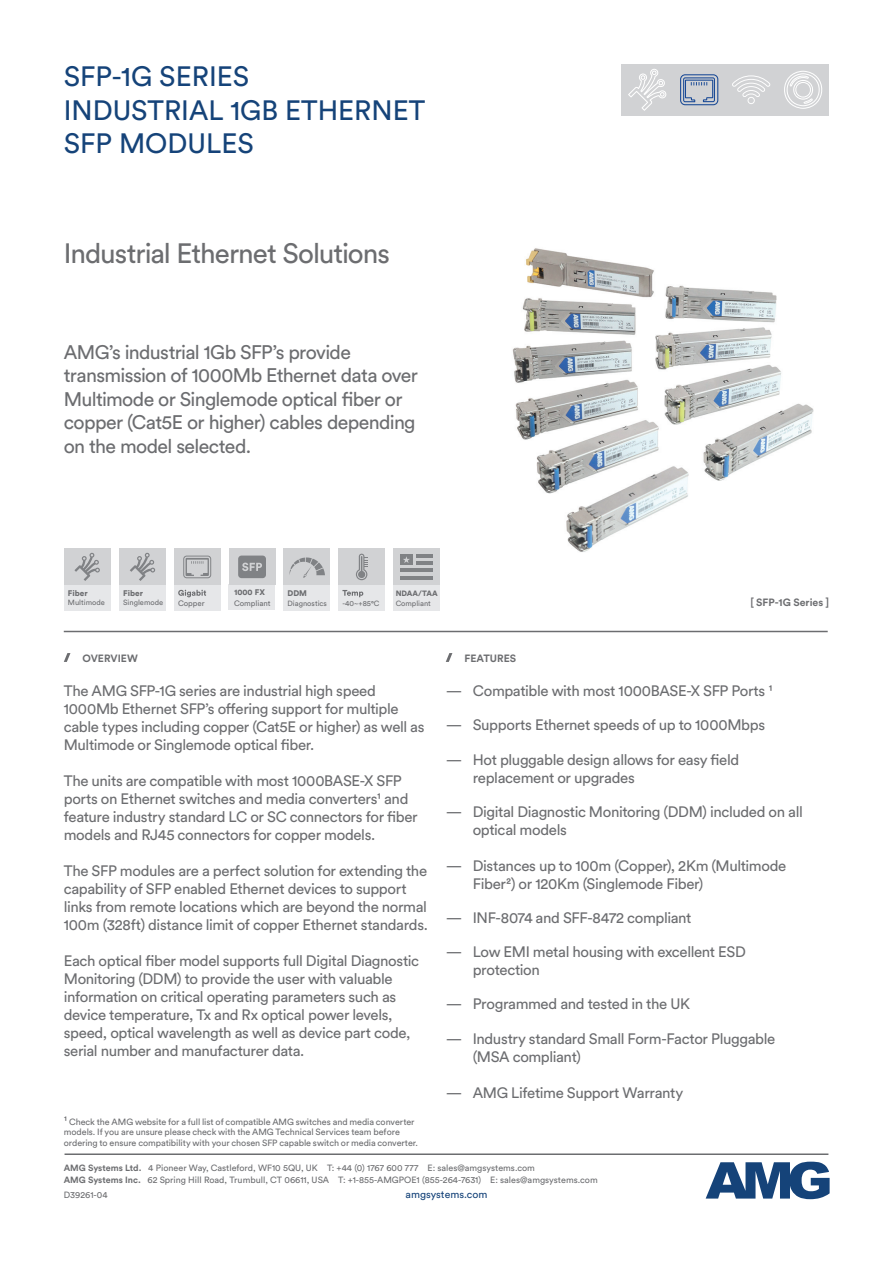
<style>
.page{position:relative;width:893px;height:1263px;background:#fff}
.page>*{position:absolute;margin:0;border:0;box-sizing:border-box;transform-origin:0 0}
.t1{font:27.75px/33.3px "Circular Std";color:#154379}
.Paragraph_Basic{font:27.75px "Circular Std";letter-spacing:-.035em;color:#6c6d70}
.Paragraph_Basic-2{font:19.5px/23.4px "Circular Std";letter-spacing:-.035em;color:#6c6d70}
.Paragraph_Basic-3{font:15px/18px "Circular Std";letter-spacing:-.025em;color:#6c6d70}
.t2{font:700 10.5px "Circular Std";color:#6c6d70}
.t3{font:10.5px "Circular Std";color:#154379}
.Paragraph_Basic-4{font:9px/10.8px "Circular Std";letter-spacing:-.005em;color:#6c6d70}
.t4{font:900 8.1px "Circular Std";color:#6c6d70}
.t5{font:7.8px "Circular Std";color:#6c6d70}
.t6{font:900 7.65px "Circular Std";color:#6c6d70}
.t7{font:7.5px "Circular Std";color:#6c6d70}
.s1{font-size:12px}
.s2{font-weight:700}
</style>
<div class="page">
<img style="left:512px;top:248px;width:302px;height:304px">
<hr style="left:65px;top:1153px;width:763px;height:2px;background:#6c6d70">
<hr style="left:64px;top:631px;width:764px;height:1px;background:#6c6d70">
<svg style="left:64px;top:653px;width:6px;height:9px"></svg>
<svg style="left:446px;top:653px;width:6px;height:9px"></svg>
<div style="left:119px;top:585px;width:47px;height:25px;background:#e6e7e9"></div>
<div style="left:119px;top:549px;width:47px;height:36px;background:#d1d2d4"></div>
<svg style="left:130px;top:553px;width:25px;height:28px"></svg>
<div style="left:174px;top:549px;width:47px;height:36px;background:#d1d2d4"></div>
<svg style="left:183px;top:556px;width:28px;height:22px"></svg>
<div style="left:174px;top:585px;width:47px;height:25px;background:#e6e7e9"></div>
<svg style="left:178px;top:590px;width:28px;height:7px"></svg>
<div style="left:725px;top:64px;width:52px;height:52px;background:#d1d2d4"></div>
<div style="left:673px;top:64px;width:52px;height:52px;background:#d1d2d4"></div>
<div style="left:621px;top:64px;width:52px;height:52px;background:#d1d2d4"></div>
<div style="left:777px;top:64px;width:52px;height:52px;background:#d1d2d4"></div>
<svg style="left:784px;top:71px;width:38px;height:38px"></svg>
<svg style="left:628px;top:69px;width:38px;height:42px"></svg>
<svg style="left:680px;top:74px;width:38px;height:31px"></svg>
<svg style="left:732px;top:75px;width:38px;height:29px"></svg>
<div style="left:64px;top:585px;width:47px;height:25px;background:#e6e7e9"></div>
<div style="left:64px;top:549px;width:47px;height:36px;background:#d1d2d4"></div>
<svg style="left:74px;top:553px;width:26px;height:28px"></svg>
<div style="left:229px;top:585px;width:46px;height:25px;background:#e6e7e9"></div>
<div style="left:229px;top:549px;width:46px;height:36px;background:#d1d2d4"></div>
<svg style="left:238px;top:556px;width:28px;height:22px"></svg>
<div style="left:283px;top:585px;width:47px;height:25px;background:#e6e7e9"></div>
<div style="left:283px;top:549px;width:47px;height:36px;background:#d1d2d4"></div>
<svg style="left:290px;top:557px;width:35px;height:21px"></svg>
<div style="left:338px;top:585px;width:47px;height:25px;background:#e6e7e9"></div>
<div style="left:338px;top:549px;width:47px;height:36px;background:#d1d2d4"></div>
<svg style="left:342px;top:590px;width:21px;height:7px"></svg>
<svg style="left:356px;top:554px;width:11px;height:26px"></svg>
<div style="left:393px;top:585px;width:47px;height:25px;background:#e6e7e9"></div>
<div style="left:393px;top:549px;width:47px;height:36px;background:#d1d2d4"></div>
<hr style="left:416px;top:554px;width:17px;height:4px;background:#808285">
<hr style="left:416px;top:562px;width:17px;height:3px;background:#808285">
<hr style="left:400px;top:569px;width:33px;height:3px;background:#808285">
<hr style="left:400px;top:576px;width:33px;height:3px;background:#808285">
<div style="left:400px;top:554px;width:13px;height:11px;background:#808285"></div>
<svg style="left:403px;top:556px;width:7px;height:7px"></svg>
<svg style="left:706px;top:1161px;width:123px;height:38px"></svg>
<p class="t1" style="left:64px;top:60px;width:187px">SFP-1G SERIES</p>
<p class="t1" style="left:64px;top:93px;width:363px">INDUSTRIAL 1GB ETHERNET<br>SFP MODULES</p>
<p class="Paragraph_Basic" style="left:64px;top:236px;width:328px">Industrial Ethernet Solutions</p>
<p class="Paragraph_Basic-2" style="left:64px;top:340px;width:356px">AMG’s industrial 1Gb SFP’s provide transmission of 1000Mb Ethernet data over Multimode or Singlemode optical fiber or copper (Cat5E or higher) cables depending on the model selected.</p>
<p class="t4" style="left:68px;top:587px;width:21px">Fiber</p>
<p class="t4" style="left:123px;top:587px;width:21px">Fiber</p>
<p class="t4" style="left:234px;top:587px;width:33px">1000 FX</p>
<p class="t4" style="left:287px;top:588px;width:21px">DDM</p>
<p class="t6" style="left:396px;top:588px;width:44px">NDAA/TAA</p>
<p class="t7" style="left:123px;top:598px;width:42px">Singlemode</p>
<p class="t7" style="left:68px;top:598px;width:38px">Multimode</p>
<p class="t5" style="left:178px;top:598px;width:28px">Copper</p>
<p class="t5" style="left:234px;top:598px;width:38px">Compliant</p>
<p class="t7" style="left:287px;top:598px;width:41px">Diagnostics</p>
<p class="t7" style="left:342px;top:599px;width:38px">-40~+85°C</p>
<p class="t7" style="left:396px;top:598px;width:37px">Compliant</p>
<p class="t2" style="left:82px;top:651px;width:57px">OVERVIEW</p>
<p class="t2" style="left:464px;top:651px;width:53px">FEATURES</p>
<p class="t2" style="left:750px;top:595px;width:80px">[ SFP-1G Series ]</p>
<p class="Paragraph_Basic-3" style="left:64px;top:682px;width:362px">The AMG SFP-1G series are industrial high speed 1000Mb Ethernet SFP’s offering support for multiple cable types including copper (Cat5E or higher) as well as Multimode or Singlemode optical fiber.</p>
<p class="Paragraph_Basic-3" style="left:64px;top:772px;width:355px">The units are compatible with most 1000BASE-X SFP ports on Ethernet switches and media converters¹ and feature industry standard LC or SC connectors for fiber models and RJ45 connectors for copper models.</p>
<p class="Paragraph_Basic-3" style="left:64px;top:862px;width:366px">The SFP modules are a perfect solution for extending the capability of SFP enabled Ethernet devices to support links from remote locations which are beyond the normal 100m (328ft) distance limit of copper Ethernet standards.</p>
<p class="Paragraph_Basic-3" style="left:64px;top:952px;width:357px">Each optical fiber model supports full Digital Diagnostic Monitoring (DDM) to provide the user with valuable information on critical operating parameters such as device temperature, Tx and Rx optical power levels, speed, optical wavelength as well as device part code, serial number and manufacturer data.</p>
<p class="Paragraph_Basic-4" style="left:64px;top:1116px;width:356px"><span class="s1">¹</span> Check the AMG website for a full list of compatible AMG switches and media converter models. If you are unsure please check with the AMG Technical Services team before ordering to ensure compatibility with your chosen SFP capable switch or media converter.</p>
<p class="Paragraph_Basic-3" style="left:446px;top:682px;width:328px">— Compatible with most 1000BASE-X SFP Ports ¹</p>
<p class="Paragraph_Basic-3" style="left:446px;top:716px;width:321px">— Supports Ethernet speeds of up to 1000Mbps</p>
<p class="Paragraph_Basic-3" style="left:473px;top:750px;width:268px;text-indent:-27px">— Hot pluggable design allows for easy field replacement or upgrades</p>
<p class="Paragraph_Basic-3" style="left:473px;top:802px;width:332px;text-indent:-27px">— Digital Diagnostic Monitoring (DDM) included on all optical models</p>
<p class="Paragraph_Basic-3" style="left:473px;top:856px;width:315px;text-indent:-27px">— Distances up to 100m (Copper), 2Km (Multimode<br>Fiber²) or 120Km (Singlemode Fiber)</p>
<p class="Paragraph_Basic-3" style="left:446px;top:908px;width:247px">— INF-8074 and SFF-8472 compliant</p>
<p class="Paragraph_Basic-3" style="left:473px;top:943px;width:275px;text-indent:-27px">— Low EMI metal housing with excellent ESD protection</p>
<p class="Paragraph_Basic-3" style="left:446px;top:995px;width:246px">— Programmed and tested in the UK</p>
<p class="Paragraph_Basic-3" style="left:473px;top:1029px;width:304px;text-indent:-27px">— Industry standard Small Form-Factor Pluggable (MSA compliant)</p>
<p class="Paragraph_Basic-3" style="left:446px;top:1083px;width:239px">— AMG Lifetime Support Warranty</p>
<p class="Paragraph_Basic-4" style="left:64px;top:1163px;width:473px"><span class="s2">AMG Systems Ltd.</span> 4 Pioneer Way, Castleford, WF10 5QU, UK T: +44 (0) 1767 600 777 E: sales@amgsystems.com</p>
<p class="Paragraph_Basic-4" style="left:64px;top:1175px;width:535px"><span class="s2">AMG Systems Inc.</span> 62 Spring Hill Road, Trumbull, CT 06611, USA T: +1-855-AMGPOE1 (855-264-7631) E: sales@amgsystems.com</p>
<p class="Paragraph_Basic-4" style="left:64px;top:1189px;width:45px">D39261-04</p>
<p class="t3" style="left:406px;top:1188px;width:83px">amgsystems.com</p>
</div>
